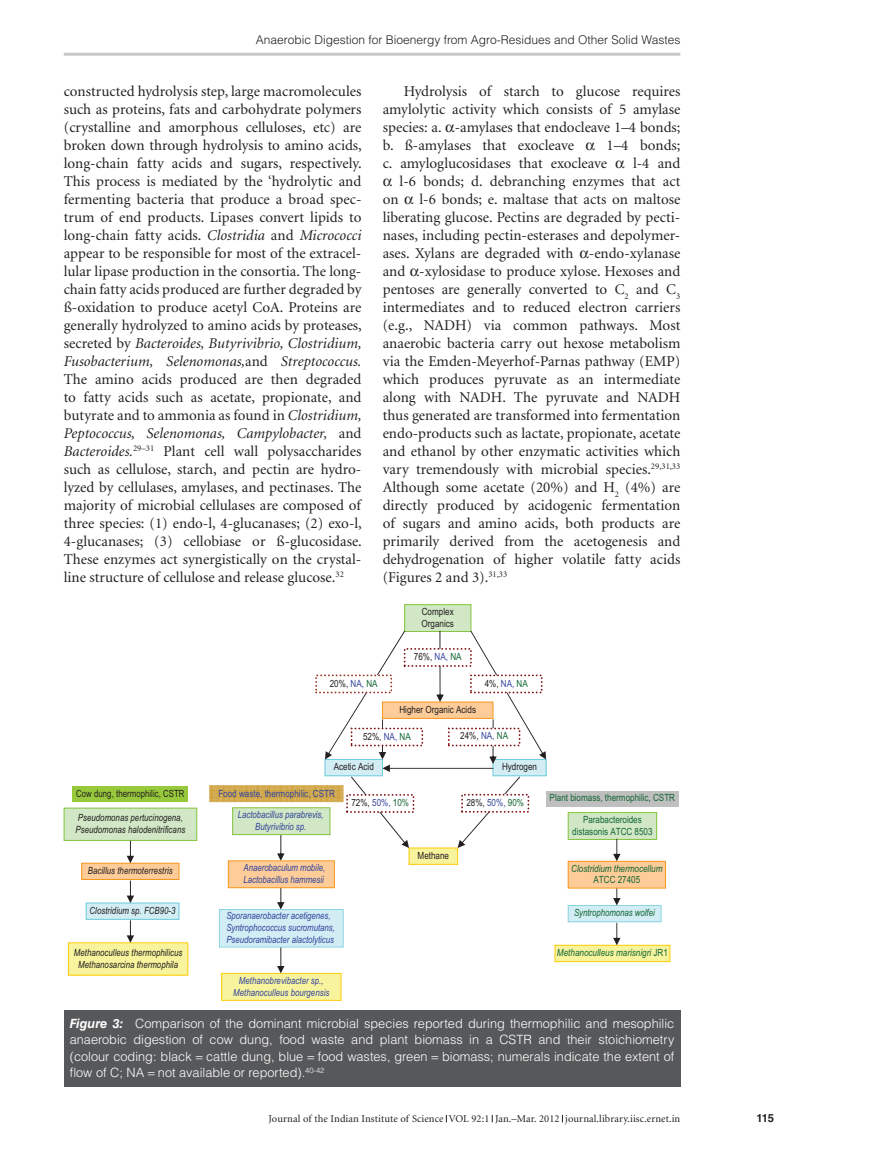
<style>
.page{position:relative;width:893px;height:1174px;background:#fff}
.page>*{position:absolute;margin:0;border:0;box-sizing:border-box;transform-origin:0 0}
.t1{font:15px/18px "Minion";color:#231f20;text-align:justify}
.t2{font:300 12.75px/16.5px "Helvetica LT Std";color:#fff;text-align:justify}
.t3{font:300 12px "Helvetica LT Std";color:#231f20}
.t4{font:700 11.25px "Helvetica LT Std";color:#231f20}
.t5{font:10.5px "Minion";letter-spacing:.01em;color:#231f20}
.t6{font:italic 9.9px/11.9px "Arial Narrow";color:#34459d;text-align:center;scale:.96 1}
.t7{font:italic 9.9px/11.9px "Arial Narrow";letter-spacing:.005em;color:#231f20;text-align:center;scale:.96 1}
.t8{font:9.9px/11.9px "Arial Narrow";color:#231f20}
.t9{font:9.9px/11.9px "Arial Narrow";color:#136634;text-align:center}
.t10{font:italic 9.9px "Arial Narrow";color:#136634}
.t11{font:9.9px "Arial Narrow";color:#34459d}
.t12{font:9.9px "Arial Narrow";color:#231f20;scale:.96 1}
.t13{font:italic 9.9px "Arial Narrow";color:#136634;scale:.96 1}
.s1{font-style:italic}
.s2{color:#34459d}
.s3{color:#136634}
.s4{font-style:normal}
.s5{font-weight:700;font-style:italic}
</style>
<div class="page">
<hr style="left:64px;top:53px;width:616px;height:3px;background:#c7c8ca">
<div style="left:64px;top:1009px;width:616px;height:77px;background:#57585a"></div>
<svg style="left:277px;top:947px;width:7px;height:26px"></svg>
<div style="left:222px;top:973px;width:119px;height:27px;background:#f8f49d"></div>
<div style="left:221px;top:973px;width:120px;height:27px;border:1px solid #fdcc09"></div>
<svg style="left:277px;top:835px;width:7px;height:25px"></svg>
<svg style="left:277px;top:888px;width:7px;height:21px"></svg>
<svg style="left:613px;top:888px;width:7px;height:17px"></svg>
<div style="left:405px;top:604px;width:66px;height:27px;background:#d1e7c5"></div>
<div style="left:404px;top:604px;width:67px;height:28px;border:1px solid #86c43f"></div>
<div style="left:409px;top:848px;width:49px;height:16px;background:#f8f49d"></div>
<div style="left:568px;top:812px;width:89px;height:27px;background:#d1e7c5"></div>
<div style="left:568px;top:812px;width:89px;height:27px;border:1px solid #86c43f"></div>
<div style="left:568px;top:861px;width:97px;height:27px;background:#fdcc99"></div>
<div style="left:568px;top:861px;width:98px;height:27px;border:1px solid #f7981d"></div>
<div style="left:568px;top:905px;width:93px;height:16px;background:#d2edf4"></div>
<div style="left:568px;top:905px;width:93px;height:17px;border:1px solid #8ad4e2"></div>
<svg style="left:613px;top:838px;width:7px;height:23px"></svg>
<div style="left:555px;top:945px;width:115px;height:16px;background:#f8f49d"></div>
<div style="left:555px;top:945px;width:115px;height:17px;border:1px solid #fdcc09"></div>
<svg style="left:613px;top:922px;width:7px;height:23px"></svg>
<div style="left:546px;top:790px;width:133px;height:16px;background:#c0bfbf"></div>
<div style="left:64px;top:808px;width:133px;height:32px;background:#d1e7c5"></div>
<div style="left:64px;top:808px;width:133px;height:32px;border:1px solid #86c43f"></div>
<div style="left:82px;top:863px;width:97px;height:16px;background:#fdcc99"></div>
<div style="left:81px;top:863px;width:98px;height:16px;border:1px solid #f7981d"></div>
<div style="left:86px;top:903px;width:93px;height:16px;background:#d2edf4"></div>
<div style="left:86px;top:902px;width:93px;height:17px;border:1px solid #6dccdc"></div>
<svg style="left:127px;top:840px;width:7px;height:23px"></svg>
<div style="left:68px;top:943px;width:120px;height:32px;background:#f8f49d"></div>
<svg style="left:127px;top:880px;width:7px;height:23px"></svg>
<svg style="left:127px;top:920px;width:7px;height:22px"></svg>
<div style="left:73px;top:786px;width:115px;height:16px;background:#98c93c"></div>
<div style="left:233px;top:807px;width:97px;height:27px;background:#d1e7c5"></div>
<div style="left:232px;top:807px;width:98px;height:28px;border:1px solid #86c43f"></div>
<div style="left:228px;top:861px;width:106px;height:26px;background:#fdcc99"></div>
<div style="left:228px;top:860px;width:107px;height:28px;border:1px solid #f7981d"></div>
<div style="left:219px;top:909px;width:124px;height:38px;background:#d2edf4"></div>
<div style="left:219px;top:909px;width:124px;height:38px;border:1px solid #8ad4e2"></div>
<img style="left:210px;top:785px;width:115px;height:18px">
<svg style="left:325px;top:630px;width:221px;height:218px"></svg>
<p class="t3" style="left:256px;top:32px;width:426px">Anaerobic Digestion for Bioenergy from Agro-Residues and Other Solid Wastes</p>
<p class="t1" style="left:64px;top:83px;width:300px">constructed hydrolysis step, large macromolecules such as proteins, fats and carbohydrate polymers (crystalline and amorphous celluloses, etc) are broken down through hydrolysis to amino acids, long-chain fatty acids and sugars, respectively.<br>This process is mediated by the ‘hydrolytic and fermenting bacteria that produce a broad spec&shy;trum of end products. Lipases convert lipids to long-chain fatty acids. <span class="s1">Clostridia</span> and <span class="s1">Micrococci </span>appear to be responsible for most of the extracel&shy;lular lipase production in the consortia. The long&shy;chain fatty acids produced are further degraded by ß-oxidation to produce acetyl CoA. Proteins are generally hydrolyzed to amino acids by proteases, secreted by <span class="s1">Bacteroides, Butyrivibrio, Clostridium, Fusobacterium, Selenomonas,</span>and <span class="s1">Streptococcus.<br></span>The amino acids produced are then degraded to fatty acids such as acetate, propionate, and butyrate and to ammonia as found in <span class="s1">Clostridium, Peptococcus, Selenomonas, Campylobacter,</span> and <span class="s1">Bacteroides.</span><sup>29–31</sup> Plant cell wall polysaccharides such as cellulose, starch, and pectin are hydro&shy;lyzed by cellulases, amylases, and pectinases. The majority of microbial cellulases are composed of three species: (1) endo-l, 4-glucanases; (2) exo-l, 4-glucanases; (3) cellobiase or ß-glucosidase.<br>These enzymes act synergistically on the crystal&shy;line structure of cellulose and release glucose.<sup>32</sup></p>
<p class="t1" style="left:383px;top:83px;width:299px;text-indent:21px">Hydrolysis of starch to glucose requires amylolytic activity which consists of 5 amylase species: a. -amylases that endocleave 1–4 bonds; b. ß-amylases that exocleave</p>
<p class="t1" style="left:383px;top:137px;width:299px;text-indent:224px">1–4 bonds; c. amyloglucosidases that exocleave</p>
<p class="t1" style="left:400px;top:155px;width:282px;text-align:right">l-4 and<br>l-6 bonds; d. debranching enzymes that act</p>
<p class="t1" style="left:383px;top:191px;width:299px;text-indent:37px">l-6 bonds; e. maltase that acts on maltose liberating glucose. Pectins are degraded by pecti&shy;nases, including pectin-esterases and depolymer&shy;ases. Xylans are degraded with -endo-xylanase and -xylosidase to produce xylose. Hexoses and pentoses are generally converted to C<sub>2</sub> and C<sub>3 </sub>intermediates and to reduced electron carriers (e.g., NADH) via common pathways. Most anaerobic bacteria carry out hexose metabolism via the Emden-Meyerhof-Parnas pathway (EMP) which produces pyruvate as an intermediate along with NADH. The pyruvate and NADH thus generated are transformed into fermentation endo-products such as lactate, propionate, acetate and ethanol by other enzymatic activities which vary tremendously with microbial species.<sup>29,31,33<br></sup>Although some acetate (20%) and H<sub>2</sub> (4%) are directly produced by acidogenic fermentation of sugars and amino acids, both products are primarily derived from the acetogenesis and dehydrogenation of higher volatile fatty acids (Figures 2 and 3).<sup>31,33</sup></p>
<p class="t1" style="left:383px;top:191px;width:17px">on</p>
<p class="t8" style="left:422px;top:605px;width:34px">Complex<br>Organics</p>
<p class="t8" style="left:330px;top:677px;width:49px">20%, <span class="s2">NA,</span> <span class="s3">NA</span></p>
<p class="t8" style="left:414px;top:650px;width:49px">76%, <span class="s2">NA,</span> <span class="s3">NA</span></p>
<p class="t8" style="left:399px;top:703px;width:78px">Higher Organic Acids</p>
<p class="t8" style="left:485px;top:677px;width:45px">4%, <span class="s2">NA,</span> <span class="s3">NA</span></p>
<p class="t8" style="left:363px;top:730px;width:49px">52%, <span class="s2">NA,</span> <span class="s3">NA</span></p>
<p class="t8" style="left:460px;top:729px;width:49px">24%, <span class="s2">NA,</span> <span class="s3">NA</span></p>
<p class="t12" style="left:76px;top:785px;width:114px">Cow dung, thermophilic, CSTR</p>
<p class="t7" style="left:75px;top:811px;width:116px;text-align:left">Pseudomonas pertucinogena,<br>Pseudomonas halodenitrificans</p>
<p class="t7" style="left:88px;top:864px;width:90px">Bacillus thermoterrestris</p>
<p class="t7" style="left:90px;top:904px;width:91px">Clostridium sp. FCB90-3</p>
<p class="t7" style="left:74px;top:946px;width:115px">Methanoculleus thermophilicus<br>Methanosarcina thermophila</p>
<p class="t8" style="left:334px;top:760px;width:42px">Acetic Acid</p>
<p class="t8" style="left:502px;top:760px;width:37px">Hydrogen</p>
<p class="t11" style="left:218px;top:786px;width:118px">Food waste, thermophilic, CSTR</p>
<p class="t6" style="left:238px;top:808px;width:91px">Lactobacillus parabrevis,<br>Butyrivibrio sp.</p>
<p class="t6" style="left:244px;top:861px;width:87px;text-align:left">Anaerobaculum mobile,<br>Lactobacillus hammesii</p>
<p class="t6" style="left:226px;top:909px;width:115px;text-align:left">Sporanaerobacter acetigenes,<br>Syntrophococcus sucromutans,<br>Pseudoramibacter alactolyticus</p>
<p class="t6" style="left:233px;top:974px;width:102px">Methanobrevibacter sp.,<br>Methanoculleus bourgensis</p>
<p class="t8" style="left:351px;top:796px;width:59px">72%, <span class="s2">50%,</span> <span class="s3">10%</span></p>
<p class="t8" style="left:466px;top:796px;width:59px">28%, <span class="s2">50%,</span> <span class="s3">90%</span></p>
<p class="t8" style="left:418px;top:849px;width:33px">Methane</p>
<p class="t9" style="left:550px;top:791px;width:127px">Plant biomass, thermophilic, CSTR</p>
<p class="t9" style="left:572px;top:813px;width:82px">Parabacteroides distasonis ATCC 8503</p>
<p class="t10" style="left:571px;top:861px;width:93px">Clostridium thermocellum</p>
<p class="t9" style="left:593px;top:873px;width:48px">ATCC 27405</p>
<p class="t13" style="left:574px;top:906px;width:86px">Syntrophomonas wolfei</p>
<p class="t10" style="left:557px;top:945px;width:112px">Methanoculleus marisnigri <span class="s4">JR1</span></p>
<p class="t2" style="left:70px;top:1015px;width:606px"><span class="s5">Figure 3:</span> Comparison of the dominant microbial species reported during thermophilic and mesophilic anaerobic digestion of cow dung, food waste and plant biomass in a CSTR and their stoichiometry (colour coding: black cattle dung, blue food wastes, green biomass; numerals indicate the extent of flow of C; NA not available or reported).<sup>40-42</sup></p>
<p class="t5" style="left:268px;top:1113px;width:413px">Journal of the Indian Institute of Science VOL 92:1 Jan.–Mar. 2012 journal.library.iisc.ernet.in</p>
<p class="t4" style="left:757px;top:1111px;width:19px">115</p>
</div>
